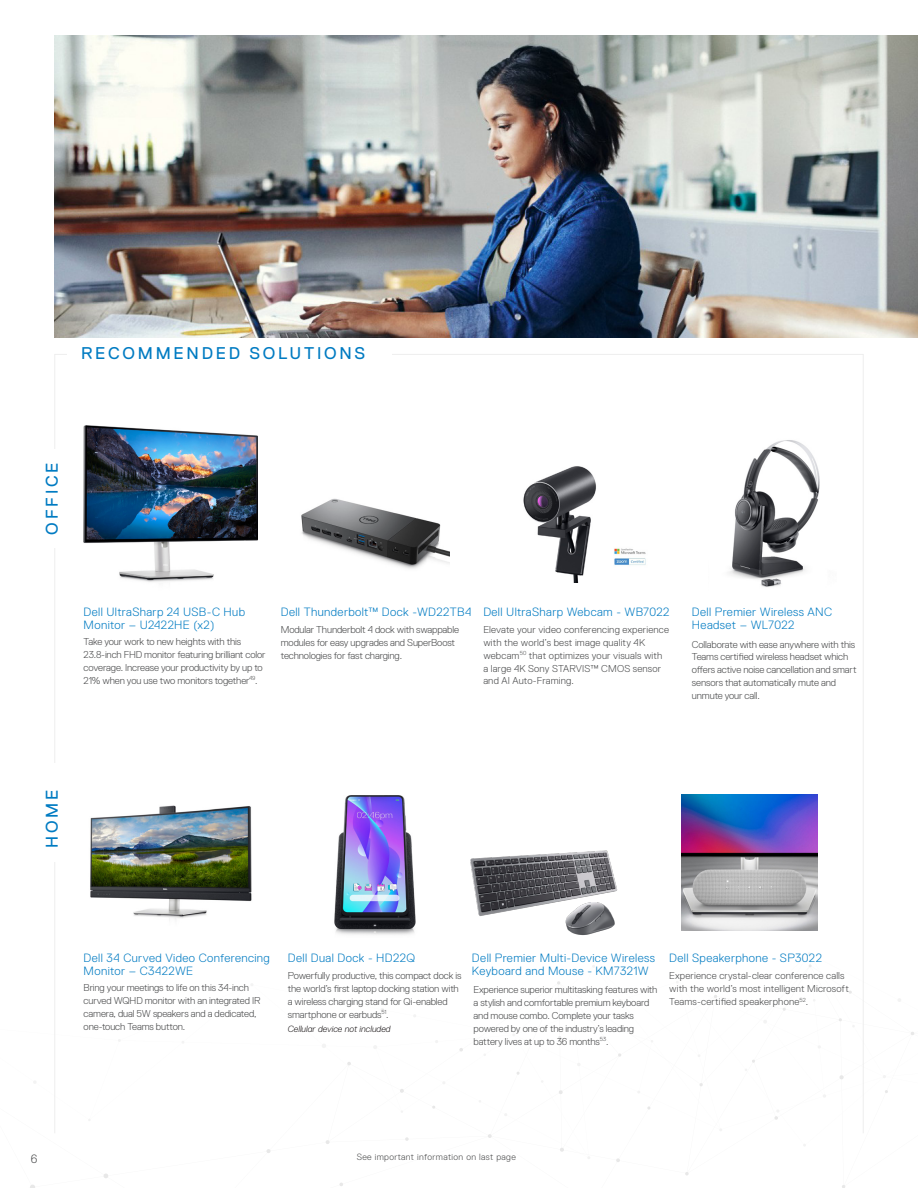
<style>
.page{position:relative;width:918px;height:1188px;background:#fff}
.page>*{position:absolute;margin:0;border:0;box-sizing:border-box;transform-origin:0 0}
.t1{font:16.95px "Dell Replica";letter-spacing:.16em;color:#007bc2}
.t2{font:300 12px/13.5px "Dell Replica";letter-spacing:.03em;color:#007bc2}
.t3{font:300 12px "Dell Replica";color:#4b4c4d}
.t4{font:300 10.05px/12.9px "Dell Replica";letter-spacing:-.015em;color:#4b4c4d}
.t5{font:300 10.05px/12.9px "Dell Replica";letter-spacing:.015em;color:#4b4c4d}
.t6{font:300 9px "Dell Replica";letter-spacing:.04em;color:#4b4c4d}
.t7{font:italic 300 9px "Dell Replica";color:#231f20}
</style>
<div class="page">
<img style="left:470px;top:850px;width:148px;height:86px">
<img style="left:681px;top:795px;width:136px;height:136px">
<svg style="left:839px;top:1075px;width:5px;height:4px"></svg>
<svg style="left:616px;top:1158px;width:4px;height:4px"></svg>
<svg style="left:559px;top:1090px;width:4px;height:4px"></svg>
<svg style="left:400px;top:1089px;width:4px;height:4px"></svg>
<svg style="left:266px;top:1149px;width:5px;height:4px"></svg>
<svg style="left:103px;top:1174px;width:5px;height:4px"></svg>
<svg style="left:560px;top:1148px;width:4px;height:4px"></svg>
<svg style="left:774px;top:1110px;width:5px;height:10px"></svg>
<svg style="left:326px;top:1140px;width:4px;height:4px"></svg>
<svg style="left:488px;top:1134px;width:4px;height:4px"></svg>
<svg style="left:405px;top:1137px;width:4px;height:4px"></svg>
<svg style="left:30px;top:1185px;width:5px;height:3px"></svg>
<img style="left:90px;top:805px;width:162px;height:115px">
<img style="left:334px;top:795px;width:82px;height:140px">
<img style="left:55px;top:36px;width:863px;height:301px">
<img style="left:84px;top:426px;width:173px;height:156px">
<img style="left:301px;top:498px;width:149px;height:71px">
<img style="left:729px;top:440px;width:91px;height:147px">
<img style="left:523px;top:466px;width:123px;height:116px">
<p class="t1" style="left:81px;top:344px;width:286px">RECOMMENDED SOLUTIONS</p>
<p class="t1" style="left:43px;top:535px;width:73px;rotate:-90deg">OFFICE</p>
<p class="t2" style="left:84px;top:605px;width:163px;line-height:12.8px">Dell UltraSharp 24 USB-C Hub<br>Monitor – U2422HE (x2)</p>
<p class="t4" style="left:84px;top:635px;width:183px">Take your work to new heights with this 23.8-inch FHD monitor featuring brilliant color coverage. Increase your productivity by up to 21% when you use two monitors together<sup>49</sup>.</p>
<p class="t2" style="left:281px;top:605px;width:192px">Dell Thunderbolt™ Dock -WD22TB4</p>
<p class="t4" style="left:281px;top:623px;width:180px">Modular Thunderbolt 4 dock with swappable modules for easy upgrades and SuperBoost technologies for fast charging.</p>
<p class="t2" style="left:483px;top:605px;width:188px">Dell UltraSharp Webcam - WB7022</p>
<p class="t5" style="left:483px;top:623px;width:187px">Elevate your video conferencing experience with the world’s best image quality 4K webcam<sup>50</sup> that optimizes your visuals with a large 4K Sony STARVIS™ CMOS sensor and AI Auto-Framing.</p>
<p class="t2" style="left:692px;top:605px;width:142px">Dell Premier Wireless ANC<br>Headset – WL7022</p>
<p class="t4" style="left:692px;top:638px;width:166px">Collaborate with ease anywhere with this Teams certified wireless headset which offers active noise cancellation and smart sensors that automatically mute and unmute your call.</p>
<p class="t1" style="left:43px;top:848px;width:60px;rotate:-90deg">HOME</p>
<p class="t2" style="left:84px;top:951px;width:188px;line-height:12.9px">Dell 34 Curved Video Conferencing<br>Monitor – C3422WE</p>
<p class="t4" style="left:84px;top:981px;width:178px">Bring your meetings to life on this 34-inch curved WQHD monitor with an integrated IR camera, dual 5W speakers and a dedicated, one-touch Teams button.</p>
<p class="t2" style="left:288px;top:951px;width:129px">Dell Dual Dock - HD22Q</p>
<p class="t2" style="left:472px;top:951px;width:185px">Dell Premier Multi-Device Wireless<br>Keyboard and Mouse - KM7321W</p>
<p class="t4" style="left:288px;top:969px;width:175px">Powerfully productive, this compact dock is the world’s first laptop docking station with a wireless charging stand for Qi-enabled smartphone or earbuds<sup>51</sup>.</p>
<p class="t4" style="left:474px;top:983px;width:185px">Experience superior multitasking features with a stylish and comfortable premium keyboard and mouse combo. Complete your tasks powered by one of the industry’s leading battery lives at up to 36 months<sup>53</sup>.</p>
<p class="t7" style="left:288px;top:1024px;width:104px">Cellular device not included</p>
<p class="t2" style="left:669px;top:951px;width:154px">Dell Speakerphone - SP3022</p>
<p class="t5" style="left:669px;top:969px;width:181px">Experience crystal-clear conference calls with the world’s most intelligent Microsoft<br>Teams-certified speakerphone<sup>52</sup>.</p>
<p class="t3" style="left:31px;top:1152px;width:8px">6</p>
<p class="t6" style="left:357px;top:1151px;width:161px">See important information on last page</p>
</div>
